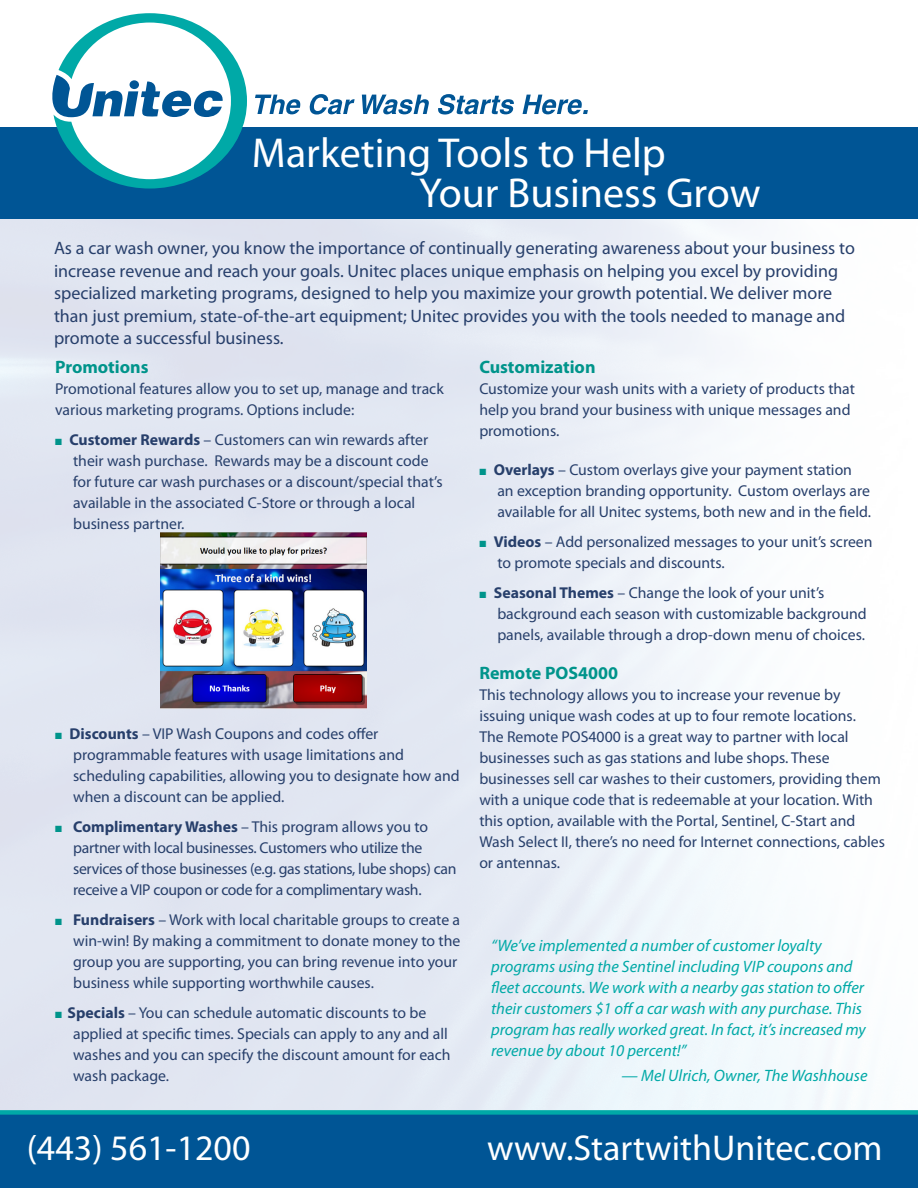
<style>
.page{position:relative;width:918px;height:1188px;background:#fff}
.page>*{position:absolute;margin:0;border:0;box-sizing:border-box;transform-origin:0 0}
.t1{font:42px/40.5px "Myriad Pro";color:#fff}
.t2{font:36px "Myriad Pro";color:#fff}
.t3{font:18px/22.5px "Myriad Pro";color:#273f6b}
.t4{font:700 18px "Myriad Pro";color:#00948b}
.t5{font:italic 16.5px/21px "Myriad Pro";color:#00a9a7}
.t6{font:15.75px/21px "Myriad Pro";color:#273f6b}
.t7{font:15.75px/21px "Myriad Pro";letter-spacing:-.02em;color:#273f6b}
.s1{color:#00948b}
.s2{font-weight:700}
</style>
<div class="page">
<div style="left:0;top:127px;width:918px;height:92px;background:#005595"></div>
<img style="left:0;top:219px;width:848px;height:891px">
<div style="left:0;top:1115px;width:918px;height:73px;background:#005595"></div>
<svg style="left:255px;top:95px;width:46px;height:19px"></svg>
<svg style="left:309px;top:94px;width:46px;height:21px"></svg>
<svg style="left:362px;top:95px;width:67px;height:19px"></svg>
<svg style="left:438px;top:94px;width:76px;height:21px"></svg>
<svg style="left:523px;top:95px;width:65px;height:19px"></svg>
<svg style="left:52px;top:13px;width:195px;height:176px"></svg>
<div style="left:0;top:1110px;width:918px;height:5px;background:#00a9a7"></div>
<img style="left:161px;top:532px;width:205px;height:176px">
<p class="t1" style="left:419px;top:132px;width:343px;text-indent:-167px">Marketing Tools to Help<br>Your Business Grow</p>
<p class="t3" style="left:54px;top:237px;width:802px">As a car wash owner, you know the importance of continually generating awareness about your business to increase revenue and reach your goals. Unitec places unique emphasis on helping you excel by providing specialized marketing programs, designed to help you maximize your growth potential. We deliver more than just premium, state-of-the-art equipment; Unitec provides you with the tools needed to manage and promote a successful business.</p>
<p class="t4" style="left:55px;top:356px;width:95px">Promotions</p>
<p class="t6" style="left:55px;top:378px;width:390px">Promotional features allow you to set up, manage and track various marketing programs. Options include:</p>
<p class="t6" style="left:73px;top:429px;width:371px;text-indent:-18px"><span class="s1">■</span> <span class="s2">Customer Rewards</span> – Customers can win rewards after their wash purchase. Rewards may be a discount code for future car wash purchases or a discount/special that’s available in the associated C-Store or through a local business partner.</p>
<p class="t6" style="left:73px;top:723px;width:388px;text-indent:-18px"><span class="s1">■</span> <span class="s2">Discounts</span> – VIP Wash Coupons and codes offer programmable features with usage limitations and scheduling capabilities, allowing you to designate how and when a discount can be applied.</p>
<p class="t7" style="left:73px;top:816px;width:385px;text-indent:-18px"><span class="s1">■</span> <span class="s2">Complimentary Washes</span> – This program allows you to partner with local businesses. Customers who utilize the services of those businesses (e.g. gas stations, lube shops) can receive a VIP coupon or code for a complimentary wash.</p>
<p class="t6" style="left:73px;top:909px;width:389px;text-indent:-18px"><span class="s1">■</span> <span class="s2">Fundraisers</span> – Work with local charitable groups to create a win-win! By making a commitment to donate money to the group you are supporting, you can bring revenue into your business while supporting worthwhile causes.</p>
<p class="t6" style="left:73px;top:1002px;width:379px;text-indent:-18px"><span class="s1">■</span> <span class="s2">Specials</span> – You can schedule automatic discounts to be applied at specific times. Specials can apply to any and all washes and you can specify the discount amount for each wash package.</p>
<p class="t4" style="left:479px;top:356px;width:118px">Customization</p>
<p class="t6" style="left:479px;top:378px;width:377px">Customize your wash units with a variety of products that help you brand your business with unique messages and promotions.</p>
<p class="t6" style="left:497px;top:459px;width:375px;text-indent:-18px"><span class="s1">■</span> <span class="s2">Overlays</span> – Custom overlays give your payment station an exception branding opportunity. Custom overlays are available for all Unitec systems, both new and in the field.</p>
<p class="t6" style="left:497px;top:531px;width:377px;text-indent:-18px"><span class="s1">■</span> <span class="s2">Videos</span> – Add personalized messages to your unit’s screen to promote specials and discounts.</p>
<p class="t6" style="left:497px;top:582px;width:371px;text-indent:-18px"><span class="s1">■</span> <span class="s2">Seasonal Themes</span> – Change the look of your unit’s background each season with customizable background panels, available through a drop-down menu of choices.</p>
<p class="t4" style="left:479px;top:662px;width:140px">Remote POS4000</p>
<p class="t6" style="left:479px;top:684px;width:407px">This technology allows you to increase your revenue by issuing unique wash codes at up to four remote locations.<br>The Remote POS4000 is a great way to partner with local businesses such as gas stations and lube shops. These businesses sell car washes to their customers, providing them with a unique code that is redeemable at your location. With this option, available with the Portal, Sentinel, C-Start and Wash Select II, there’s no need for Internet connections, cables or antennas.</p>
<p class="t5" style="left:491px;top:934px;width:376px">“We’ve implemented a number of customer loyalty programs using the Sentinel including VIP coupons and fleet accounts. We work with a nearby gas station to offer their customers $1 off a car wash with any purchase. This program has really worked great. In fact, it’s increased my revenue by about 10 percent!”</p>
<p class="t5" style="left:622px;top:1065px;width:247px">— Mel Ulrich, Owner, The Washhouse</p>
<p class="t2" style="left:27px;top:1126px;width:225px">(443) 561-1200</p>
<p class="t2" style="left:487px;top:1126px;width:397px">www.StartwithUnitec.com</p>
</div>
